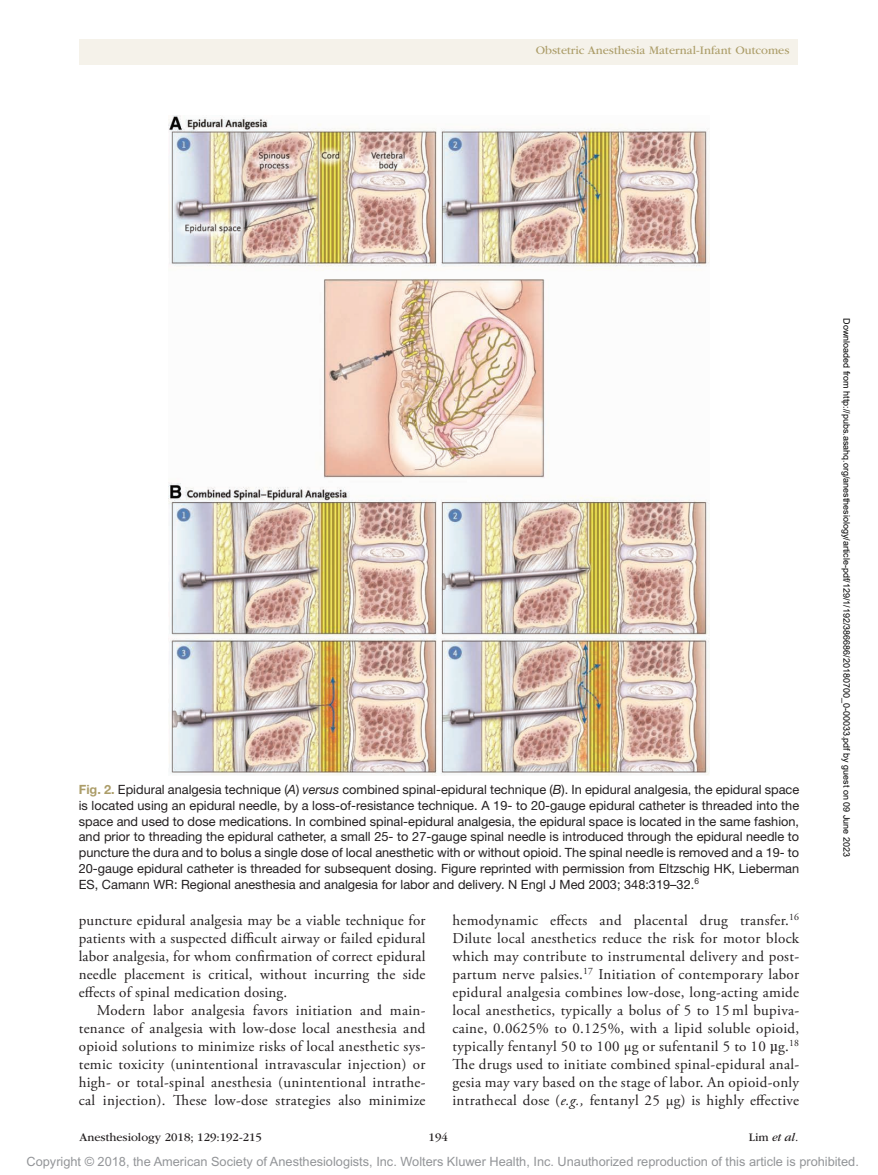
<style>
.page{position:relative;width:878px;height:1175px;background:#fff}
.page>*{position:absolute;margin:0;border:0;box-sizing:border-box;transform-origin:0 0}
.t1{font:15px/18px "Adobe Garamond Pro";letter-spacing:.02em;color:#231f20;text-align:justify}
.t2{font:12.75px/15.8px "Helvetica Neue LT Std";color:#231f20;text-align:justify}
.t3{font:12.75px "Arial MT Std";color:#939598}
.t4{font:12px "ITC Garamond Std";color:#ac9d69}
.t5{font:12px "ITC Garamond Std";color:#231f20}
.t6{font:italic 12px "ITC Garamond Std";color:#231f20}
.t7{font:9px "Arial";color:#000}
.s1{font-weight:700;color:#ac9d69}
.s2{font-style:italic}
.s3{font-family:"Gandhari Unicode"}
.s4{font-style:normal}
</style>
<div class="page">
<div style="left:79px;top:39px;width:718px;height:25px;background:#f5f2ea"></div>
<img style="left:169px;top:116px;width:540px;height:659px">
<p class="t4" style="left:535px;top:44px;width:255px">Obstetric Anesthesia Maternal-Infant Outcomes</p>
<p class="t2" style="left:79px;top:781px;width:722px"><span class="s1">Fig. 2.</span> Epidural analgesia technique (<span class="s2">A</span>) <span class="s2">versus</span> combined spinal-epidural technique (<span class="s2">B</span>). In epidural analgesia, the epidural space is located using an epidural needle, by a loss-of-resistance technique. A 19- to 20-gauge epidural catheter is threaded into the space and used to dose medications. In combined spinal-epidural analgesia, the epidural space is located in the same fashion, and prior to threading the epidural catheter, a small 25- to 27-gauge spinal needle is introduced through the epidural needle to puncture the dura and to bolus a single dose of local anesthetic with or without opioid. The spinal needle is removed and a 19- to 20-gauge epidural catheter is threaded for subsequent dosing. Figure reprinted with permission from Eltzschig HK, Lieberman ES, Camann WR: Regional anesthesia and analgesia for labor and delivery. N Engl J Med 2003; 348:319–32.<sup>6</sup></p>
<p class="t1" style="left:79px;top:911px;width:348px">puncture epidural analgesia may be a viable technique for patients with a suspected difficult airway or failed epidural labor analgesia, for whom confirmation of correct epidural needle placement is critical, without incurring the side effects of spinal medication dosing.</p>
<p class="t1" style="left:79px;top:1001px;width:348px;text-indent:18px">Modern labor analgesia favors initiation and main&shy;tenance of analgesia with low-dose local anesthesia and opioid solutions to minimize risks of local anesthetic sys&shy;temic toxicity (unintentional intravascular injection) or high- or total-spinal anesthesia (unintentional intrathe&shy;cal injection). These low-dose strategies also minimize</p>
<p class="t1" style="left:452px;top:911px;width:348px">hemodynamic effects and placental drug transfer.<sup>16<br></sup>Dilute local anesthetics reduce the risk for motor block which may contribute to instrumental delivery and post&shy;partum nerve palsies.<sup>17</sup> Initiation of contemporary labor epidural analgesia combines low-dose, long-acting amide local anesthetics, typically a bolus of 5 to 15 ml bupiva&shy;caine, 0.0625% to 0.125%, with a lipid soluble opioid, typically fentanyl 50 to 100 µg or sufentanil 5 to 10 <span class="s3">µ</span>g.<sup>18<br></sup>The drugs used to initiate combined spinal-epidural anal&shy;gesia may vary based on the stage of labor. An opioid-only intrathecal dose (<span class="s2">e.g.,</span> fentanyl 25 µg) is highly effective</p>
<p class="t5" style="left:80px;top:1130px;width:184px">Anesthesiology 2018; 129:192-215</p>
<p class="t5" style="left:428px;top:1130px;width:21px">194</p>
<p class="t6" style="left:748px;top:1130px;width:51px"><span class="s4">Lim</span> et al.</p>
<p class="t7" style="left:850px;top:318px;width:540px;rotate:90deg">Downloaded from http://pubs.asahq.org/anesthesiology/article-pdf/129/1/192/386686/20180700_0-00033.pdf by guest on 09 June 2023</p>
<p class="t3" style="left:27px;top:1154px;width:833px">Copyright © 2018, the American Society of Anesthesiologists, Inc. Wolters Kluwer Health, Inc. Unauthorized reproduction of this article is prohibited.</p>
</div>
